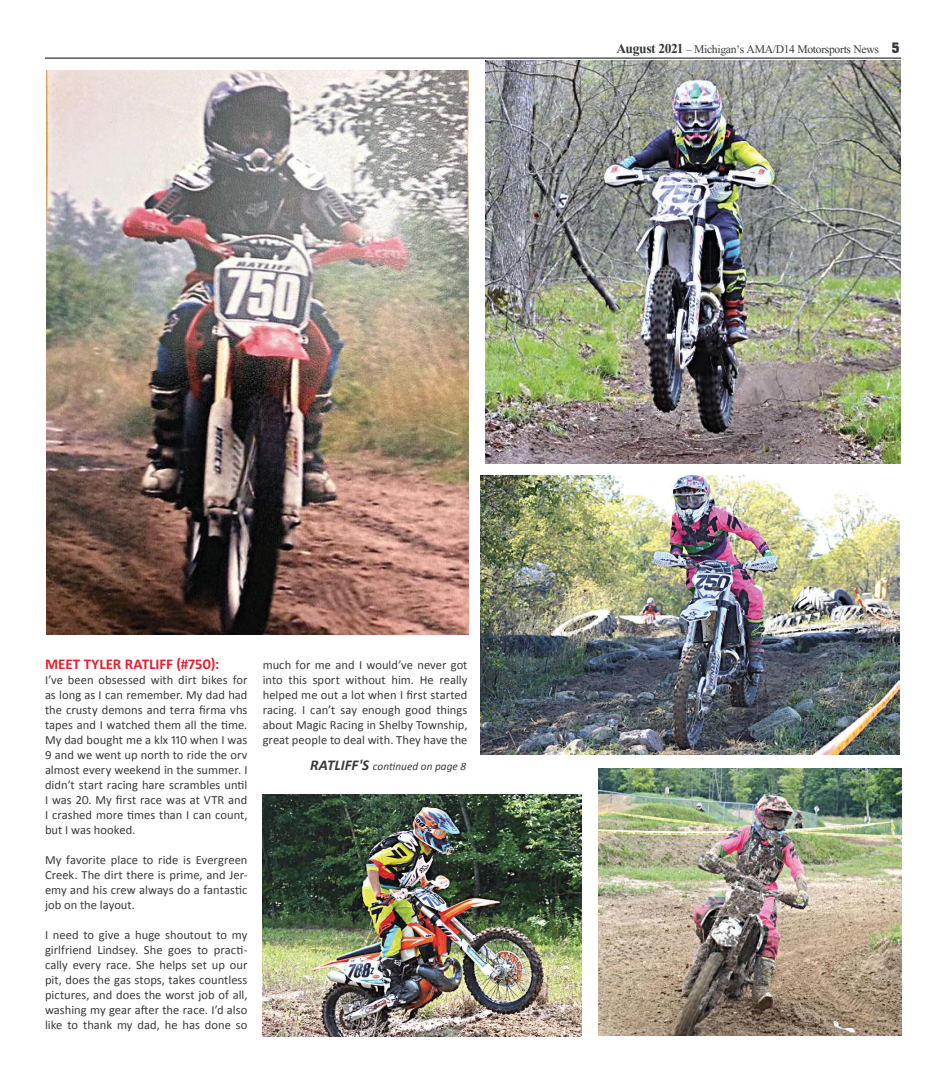
<style>
.page{position:relative;width:945px;height:1080px;background:#fff}
.page>*{position:absolute;margin:0;border:0;box-sizing:border-box;transform-origin:0 0}
.t1{font:15px "Kokila";letter-spacing:-.02em;color:#37393b}
.t2{font:700 15px "Calibri";color:#e4202f}
.t3{font:12.5px/15px "Calibri";color:#37393b;text-align:justify}
.t4{font:italic 11.25px "Calibri";letter-spacing:.005em;color:#37393b}
.s1{font-weight:700;font-size:17.5px}
.s2{font-family:"Geometric Slab 703 BT Xtra";font-weight:700}
.s3{font-weight:700;font-size:15px}
</style>
<div class="page">
<hr style="left:45px;top:58px;width:856px;height:1px;background:#37393b">
<img style="left:263px;top:794px;width:318px;height:243px">
<img style="left:598px;top:769px;width:303px;height:266px">
<img style="left:480px;top:475px;width:420px;height:279px">
<img style="left:485px;top:61px;width:416px;height:403px">
<img style="left:46px;top:71px;width:423px;height:563px">
<p class="t1" style="left:616px;top:40px;width:285px"><span class="s1">August 2021</span> – Michigan’s AMA/D14 Motorsports News <span class="s2">5</span></p>
<p class="t2" style="left:45px;top:654px;width:176px">MEET TYLER RATLIFF (#750):</p>
<p class="t3" style="left:45px;top:672px;width:204px">I’ve been obsessed with dirt bikes for as long as I can remember. My dad had the crusty demons and terra firma vhs tapes and I watched them all the time.<br>My dad bought me a klx 110 when I was 9 and we went up north to ride the orv almost every weekend in the summer. I didn’t start racing hare scrambles until I was 20. My first race was at VTR and I crashed more times than I can count, but I was hooked.</p>
<p class="t3" style="left:45px;top:852px;width:204px">My favorite place to ride is Evergreen Creek. The dirt there is prime, and Jer&shy;emy and his crew always do a fantastic job on the layout.</p>
<p class="t3" style="left:45px;top:927px;width:204px">I need to give a huge shoutout to my girlfriend Lindsey. She goes to practi&shy;cally every race. She helps set up our pit, does the gas stops, takes countless pictures, and does the worst job of all, washing my gear after the race. I’d also like to thank my dad, he has done so</p>
<p class="t3" style="left:263px;top:658px;width:206px">much for me and I would’ve never got into this sport without him. He really helped me out a lot when I first started racing. I can’t say enough good things about Magic Racing in Shelby Township, great people to deal with. They have the</p>
<p class="t4" style="left:310px;top:759px;width:157px"><span class="s3">RATLIFF'S</span> continued on page 8</p>
</div>
